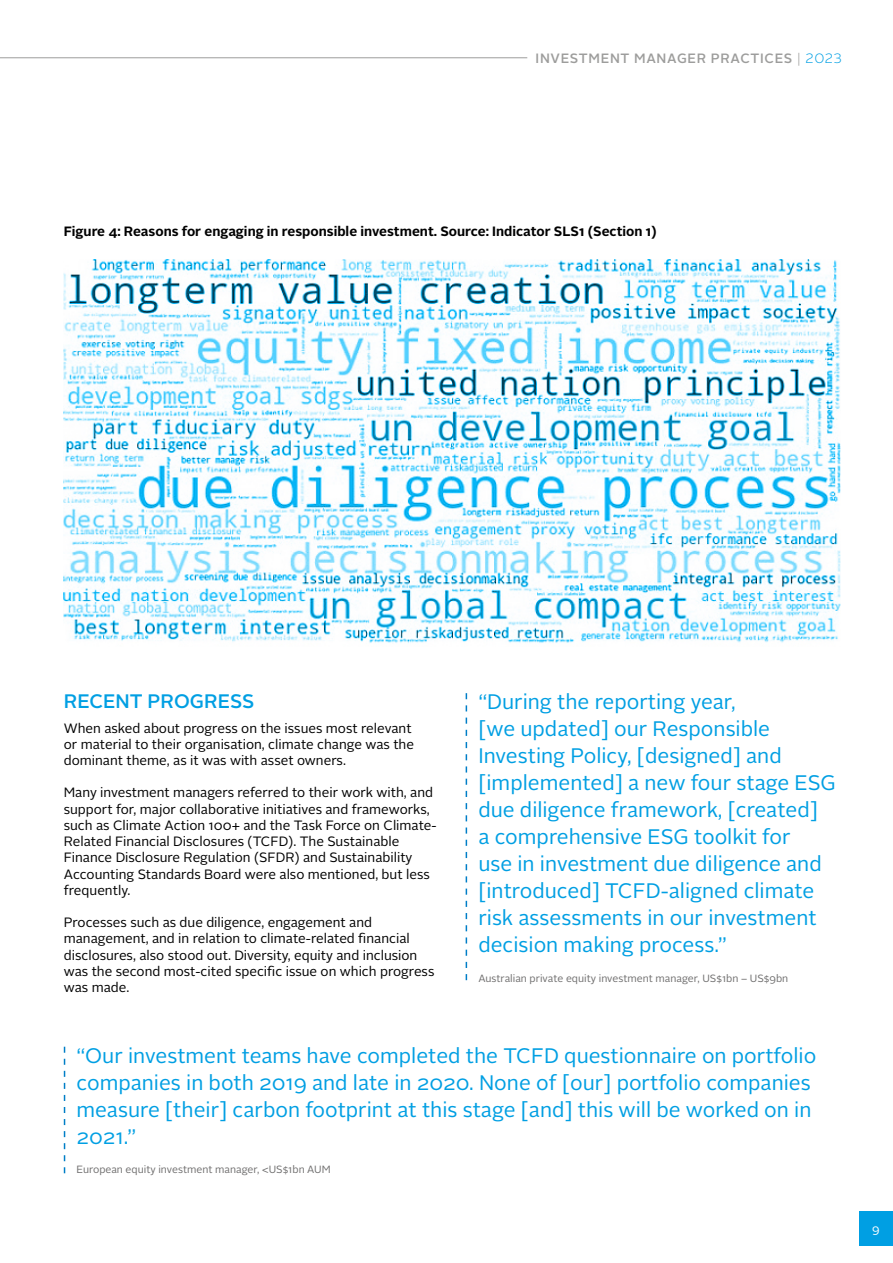
<style>
.page{position:relative;width:893px;height:1263px;background:#fff}
.page>*{position:absolute;margin:0;border:0;box-sizing:border-box;transform-origin:0 0}
.t1{font:21px/27px "Alright Sans";color:#009fe3}
.t2{font:500 19.5px "Alright Sans";color:#009fe3}
.t3{font:13.5px/16.2px "Alright Sans";color:#000}
.t4{font:700 13.5px "Alright Sans";color:#000}
.t5{font:500 13.5px "Alright Sans";letter-spacing:.05em;color:#9d9d9c}
.t6{font:12px "Alright Sans";color:#fff}
.t7{font:10.5px "Alright Sans";color:#706f6f}
.s1{font-weight:300}
.s2{font-weight:300;color:#009fe3}
</style>
<div class="page">
<div style="left:859px;top:1212px;width:34px;height:34px;background:#009fe3"></div>
<hr style="left:0;top:57px;width:527px;height:1px;background:#9d9d9c">
<img style="left:64px;top:260px;width:776px;height:383px">
<svg style="left:466px;top:693px;width:1px;height:287px"></svg>
<svg style="left:64px;top:1047px;width:1px;height:126px"></svg>
<p class="t5" style="left:536px;top:49px;width:308px">INVESTMENT MANAGER PRACTICES <span class="s1">|</span> <span class="s2">2023</span></p>
<p class="t4" style="left:64px;top:222px;width:594px">Figure 4: Reasons for engaging in responsible investment. Source: Indicator SLS1 (Section 1)</p>
<h2 class="t2" style="left:64px;top:688px;width:192px">RECENT PROGRESS</h2>
<p class="t3" style="left:64px;top:720px;width:352px">When asked about progress on the issues most relevant or material to their organisation, climate change was the dominant theme, as it was with asset owners.</p>
<p class="t3" style="left:64px;top:785px;width:374px">Many investment managers referred to their work with, and support for, major collaborative initiatives and frameworks, such as Climate Action 100+ and the Task Force on Climate-Related Financial Disclosures (TCFD). The Sustainable Finance Disclosure Regulation (SFDR) and Sustainability Accounting Standards Board were also mentioned, but less frequently.</p>
<p class="t3" style="left:64px;top:914px;width:372px">Processes such as due diligence, engagement and management, and in relation to climate-related financial disclosures, also stood out. Diversity, equity and inclusion was the second most-cited specific issue on which progress was made.</p>
<p class="t1" style="left:478px;top:689px;width:359px">“During the reporting year,<br>[we updated] our Responsible<br>Investing Policy, [designed] and [implemented] a new four stage ESG due diligence framework, [created]<br>a comprehensive ESG toolkit for<br>use in investment due diligence and [introduced] TCFD-aligned climate risk assessments in our investment decision making process.”</p>
<p class="t7" style="left:478px;top:971px;width:311px">Australian private equity investment manager, US$1bn – US$9bn</p>
<h1 class="t1" style="left:77px;top:1042px;width:741px">“Our investment teams have completed the TCFD questionnaire on portfolio companies in both 2019 and late in 2020. None of [our] portfolio companies measure [their] carbon footprint at this stage [and] this will be worked on in 2021.”</h1>
<p class="t7" style="left:77px;top:1162px;width:256px">European equity investment manager, &lt;US$1bn AUM</p>
<p class="t6" style="left:872px;top:1221px;width:9px">9</p>
</div>
